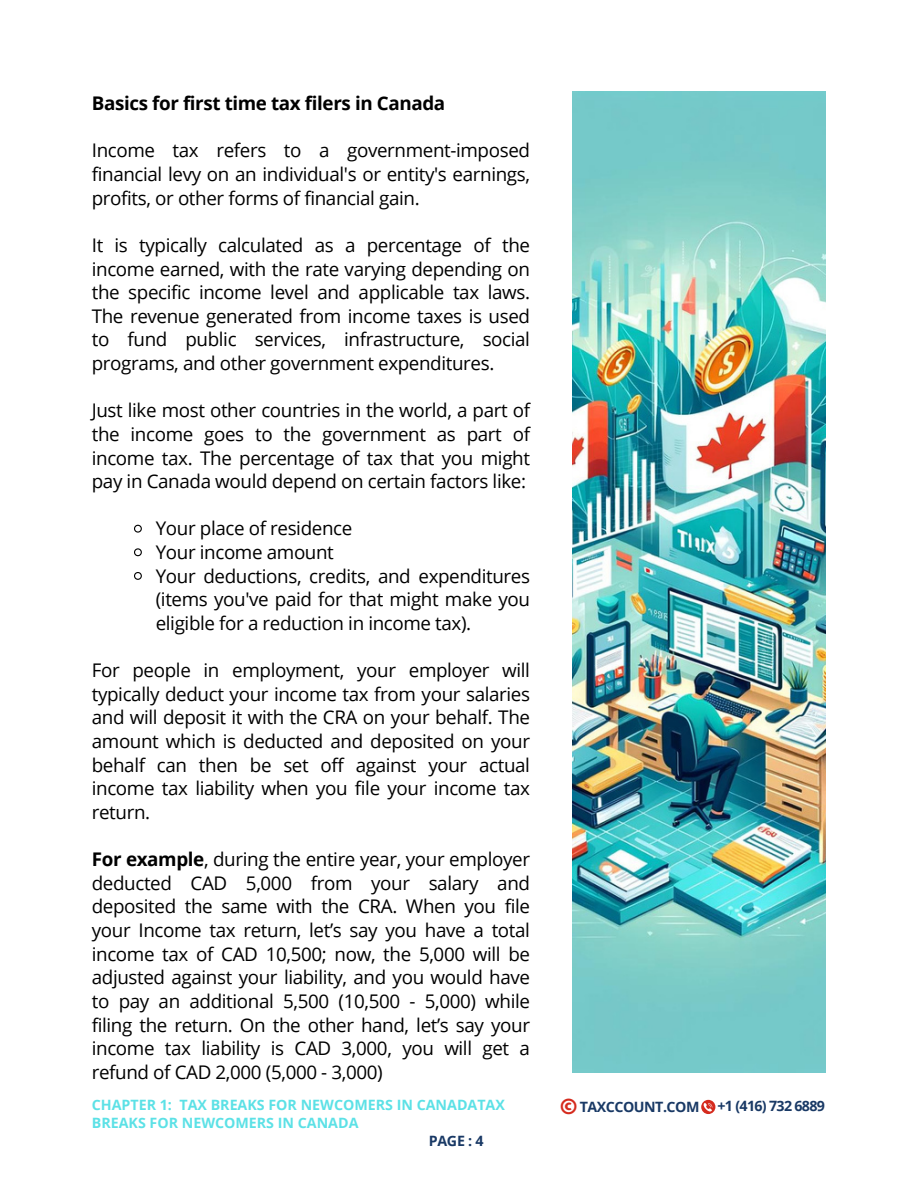
<style>
.page{position:relative;width:918px;height:1188px;background:#fff}
.page>*{position:absolute;margin:0;border:0;box-sizing:border-box;transform-origin:0 0}
.t1{font:18.75px/23.7px "Open Sans";letter-spacing:-.02em;color:#000;text-align:justify}
.t2{font:700 18.75px "Open Sans";letter-spacing:-.02em;color:#000}
.t3{font:700 14.25px/18px "Open Sans";color:#5ce1e6}
.t4{font:700 14.25px "Open Sans";letter-spacing:-.035em;color:#193965}
.s1{font-weight:700}
.s2{font-family:"League Spartan";font-size:18.3px;color:#d52b1e}
</style>
<div class="page">
<img style="left:573px;top:92px;width:253px;height:981px">
<svg style="left:134px;top:524px;width:8px;height:9px"></svg>
<svg style="left:134px;top:548px;width:8px;height:9px"></svg>
<svg style="left:134px;top:572px;width:8px;height:8px"></svg>
<svg style="left:701px;top:1100px;width:14px;height:14px"></svg>
<p class="t2" style="left:92px;top:90px;width:355px">Basics for first time tax filers in Canada</p>
<p class="t1" style="left:92px;top:138px;width:440px">Income tax refers to a government-imposed financial levy on an individual's or entity's earnings, profits, or other forms of financial gain.</p>
<p class="t1" style="left:92px;top:233px;width:440px">It is typically calculated as a percentage of the income earned, with the rate varying depending on the specific income level and applicable tax laws.<br>The revenue generated from income taxes is used to fund public services, infrastructure, social programs, and other government expenditures.</p>
<p class="t1" style="left:92px;top:398px;width:440px">Just like most other countries in the world, a part of the income goes to the government as part of income tax. The percentage of tax that you might pay in Canada would depend on certain factors like:</p>
<p class="t1" style="left:156px;top:516px;width:376px;text-align:left">Your place of residence<br>Your income amount<br>Your deductions, credits, and expenditures (items you've paid for that might make you eligible for a reduction in income tax).</p>
<p class="t1" style="left:92px;top:658px;width:440px">For people in employment, your employer will typically deduct your income tax from your salaries and will deposit it with the CRA on your behalf. The amount which is deducted and deposited on your behalf can then be set off against your actual income tax liability when you file your income tax return.</p>
<p class="t1" style="left:92px;top:847px;width:440px"><span class="s1">For example</span>, during the entire year, your employer deducted CAD 5,000 from your salary and deposited the same with the CRA. When you file your Income tax return, let’s say you have a total income tax of CAD 10,500; now, the 5,000 will be adjusted against your liability, and you would have to pay an additional 5,500 (10,500 - 5,000) while filing the return. On the other hand, let’s say your income tax liability is CAD 3,000, you will get a refund of CAD 2,000 (5,000 - 3,000)</p>
<p class="t3" style="left:92px;top:1096px;width:415px">CHAPTER 1: TAX BREAKS FOR NEWCOMERS IN CANADATAX<br>BREAKS FOR NEWCOMERS IN CANADA</p>
<p class="t4" style="left:429px;top:1131px;width:56px">PAGE : 4</p>
<p class="t4" style="left:561px;top:1097px;width:140px"><span class="s2">©</span> TAXCCOUNT.COM</p>
<p class="t4" style="left:717px;top:1096px;width:109px">+1 (416) 732 6889</p>
</div>
